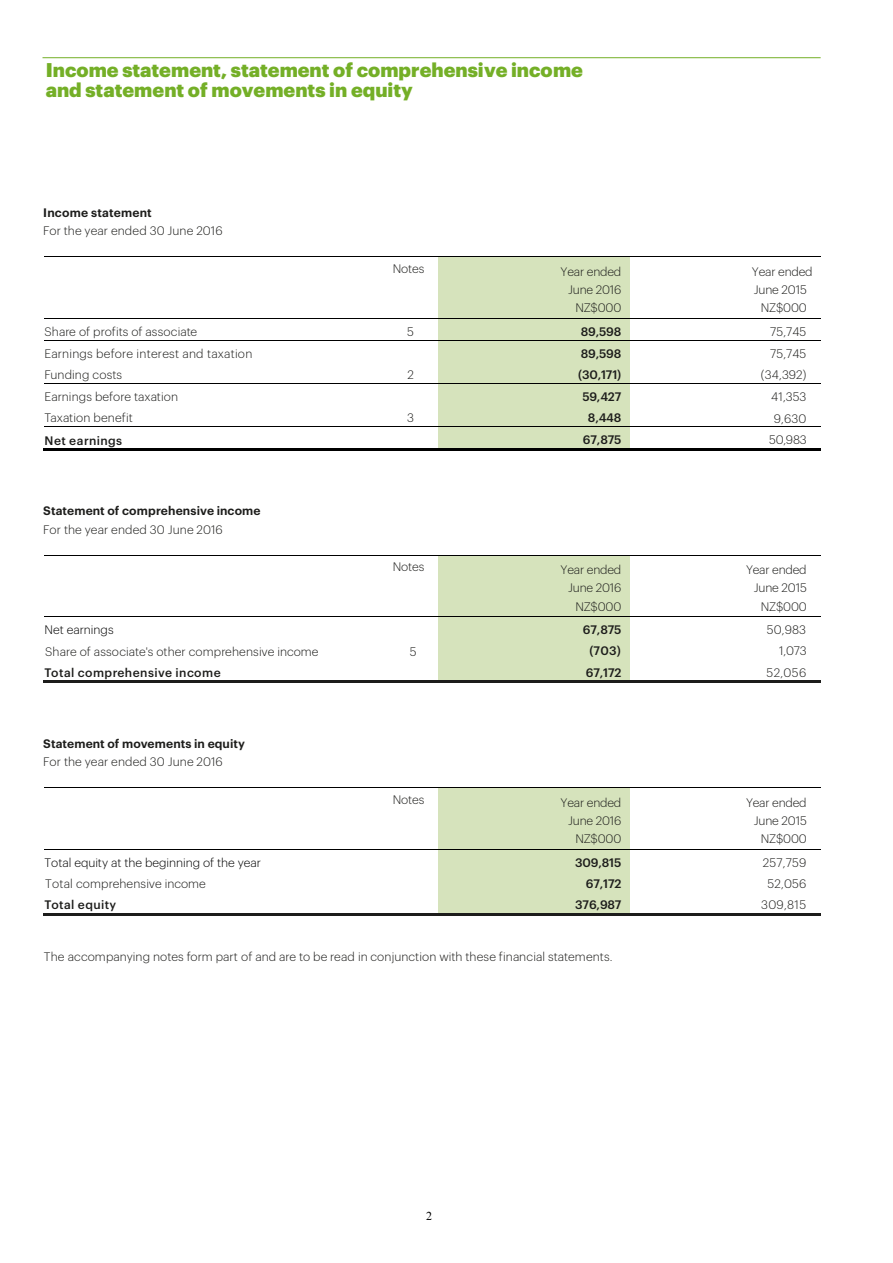
<style>
.page{position:relative;width:893px;height:1263px;background:#fff}
.page>*{position:absolute;margin:0;border:0;box-sizing:border-box;transform-origin:0 0}
.t1{font:900 19.5px/19.8px "Graphik";color:#74af27}
.t2{font:300 12px "Graphik";letter-spacing:.005em;color:#1d1d1b}
.t3{font:300 12px/18.3px "Graphik";letter-spacing:-.015em;color:#1d1d1b;text-align:right}
.t4{font:500 12px "Graphik";letter-spacing:.015em;color:#1d1d1b}
.t5{font:600 12px "Graphik";letter-spacing:.01em;color:#1d1d1b}
.t6{font:300 12px "Graphik";color:#000}
.t7{font:500 12px "Graphik";letter-spacing:.035em;color:#1d1d1b}
.t8{font:12px "Times New Roman";color:#000}
</style>
<div class="page">
<hr style="left:43px;top:57px;width:778px;height:1px;background:#74af27">
<div style="left:438px;top:257px;width:191px;height:61px;background:#d6e3bc"></div>
<hr style="left:44px;top:256px;width:394px;height:1px;background:#000">
<hr style="left:439px;top:256px;width:190px;height:1px;background:#000">
<hr style="left:630px;top:256px;width:190px;height:1px;background:#000">
<div style="left:438px;top:318px;width:191px;height:22px;background:#d6e3bc"></div>
<hr style="left:44px;top:318px;width:319px;height:1px;background:#000">
<hr style="left:364px;top:318px;width:74px;height:1px;background:#000">
<hr style="left:439px;top:318px;width:190px;height:1px;background:#000">
<hr style="left:630px;top:318px;width:190px;height:1px;background:#000">
<div style="left:438px;top:340px;width:191px;height:22px;background:#d6e3bc"></div>
<hr style="left:44px;top:340px;width:319px;height:1px;background:#000">
<hr style="left:364px;top:340px;width:74px;height:1px;background:#000">
<hr style="left:439px;top:340px;width:190px;height:1px;background:#000">
<hr style="left:630px;top:340px;width:190px;height:1px;background:#000">
<div style="left:438px;top:362px;width:191px;height:21px;background:#d6e3bc"></div>
<div style="left:438px;top:384px;width:191px;height:21px;background:#d6e3bc"></div>
<hr style="left:44px;top:383px;width:319px;height:1px;background:#000">
<hr style="left:364px;top:383px;width:74px;height:1px;background:#000">
<hr style="left:439px;top:383px;width:190px;height:1px;background:#000">
<hr style="left:630px;top:383px;width:190px;height:1px;background:#000">
<div style="left:438px;top:405px;width:191px;height:21px;background:#d6e3bc"></div>
<div style="left:438px;top:427px;width:191px;height:21px;background:#d6e3bc"></div>
<hr style="left:44px;top:426px;width:319px;height:1px;background:#000">
<hr style="left:364px;top:426px;width:74px;height:1px;background:#000">
<hr style="left:439px;top:426px;width:190px;height:1px;background:#000">
<hr style="left:630px;top:426px;width:190px;height:1px;background:#000">
<hr style="left:43px;top:448px;width:320px;height:2px;background:#000">
<hr style="left:364px;top:448px;width:74px;height:2px;background:#000">
<hr style="left:439px;top:448px;width:190px;height:2px;background:#000">
<hr style="left:630px;top:448px;width:190px;height:2px;background:#000">
<div style="left:438px;top:555px;width:191px;height:61px;background:#d6e3bc"></div>
<hr style="left:44px;top:555px;width:394px;height:1px;background:#000">
<hr style="left:439px;top:555px;width:190px;height:1px;background:#000">
<hr style="left:630px;top:555px;width:190px;height:1px;background:#000">
<div style="left:438px;top:617px;width:191px;height:21px;background:#d6e3bc"></div>
<hr style="left:44px;top:616px;width:394px;height:1px;background:#000">
<hr style="left:439px;top:616px;width:190px;height:1px;background:#000">
<hr style="left:630px;top:616px;width:190px;height:1px;background:#000">
<div style="left:438px;top:638px;width:191px;height:21px;background:#d6e3bc"></div>
<div style="left:438px;top:659px;width:191px;height:22px;background:#d6e3bc"></div>
<hr style="left:43px;top:681px;width:395px;height:2px;background:#1d1d1b">
<hr style="left:439px;top:681px;width:190px;height:2px;background:#1d1d1b">
<hr style="left:630px;top:681px;width:190px;height:2px;background:#1d1d1b">
<div style="left:438px;top:788px;width:191px;height:61px;background:#d6e3bc"></div>
<hr style="left:44px;top:787px;width:394px;height:1px;background:#000">
<hr style="left:439px;top:787px;width:190px;height:1px;background:#000">
<hr style="left:630px;top:787px;width:190px;height:1px;background:#000">
<div style="left:438px;top:849px;width:191px;height:22px;background:#d6e3bc"></div>
<hr style="left:44px;top:849px;width:394px;height:1px;background:#000">
<hr style="left:439px;top:849px;width:190px;height:1px;background:#000">
<hr style="left:630px;top:849px;width:190px;height:1px;background:#000">
<div style="left:438px;top:871px;width:191px;height:21px;background:#d6e3bc"></div>
<div style="left:438px;top:892px;width:191px;height:21px;background:#d6e3bc"></div>
<hr style="left:43px;top:913px;width:395px;height:2px;background:#1d1d1b">
<hr style="left:439px;top:913px;width:190px;height:2px;background:#1d1d1b">
<hr style="left:630px;top:913px;width:190px;height:2px;background:#1d1d1b">
<h1 class="t1" style="left:46px;top:59px;width:539px">Income statement, statement of comprehensive income and statement of movements in equity</h1>
<p class="t5" style="left:43px;top:203px;width:110px">Income statement</p>
<p class="t2" style="left:43px;top:222px;width:181px">For the year ended 30 June 2016</p>
<p class="t2" style="left:393px;top:259px;width:33px">Notes</p>
<p class="t3" style="left:561px;top:261px;width:62px">Year ended<br>June 2016<br>NZ$000</p>
<p class="t3" style="left:752px;top:261px;width:62px;text-align:center">Year ended<br>June 2015<br>NZ$000</p>
<p class="t2" style="left:44px;top:323px;width:154px">Share of profits of associate</p>
<p class="t2" style="left:407px;top:323px;width:8px">5</p>
<p class="t4" style="left:581px;top:322px;width:42px">89,598</p>
<p class="t2" style="left:770px;top:322px;width:38px">75,745</p>
<p class="t2" style="left:44px;top:345px;width:209px">Earnings before interest and taxation</p>
<p class="t4" style="left:581px;top:344px;width:42px">89,598</p>
<p class="t2" style="left:770px;top:345px;width:38px">75,745</p>
<p class="t2" style="left:44px;top:366px;width:79px">Funding costs</p>
<p class="t2" style="left:407px;top:366px;width:8px">2</p>
<p class="t4" style="left:578px;top:365px;width:45px">(30,171)</p>
<p class="t2" style="left:761px;top:366px;width:47px">(34,392)</p>
<p class="t2" style="left:44px;top:388px;width:135px">Earnings before taxation</p>
<p class="t4" style="left:582px;top:387px;width:40px">59,427</p>
<p class="t2" style="left:771px;top:388px;width:37px">41,353</p>
<p class="t2" style="left:44px;top:409px;width:90px">Taxation benefit</p>
<p class="t2" style="left:407px;top:409px;width:8px">3</p>
<p class="t4" style="left:588px;top:409px;width:35px">8,448</p>
<p class="t2" style="left:774px;top:409px;width:34px">9,630</p>
<p class="t7" style="left:44px;top:431px;width:79px">Net earnings</p>
<p class="t4" style="left:583px;top:431px;width:40px">67,875</p>
<p class="t2" style="left:769px;top:431px;width:39px">50,983</p>
<p class="t5" style="left:43px;top:502px;width:219px">Statement of comprehensive income</p>
<p class="t2" style="left:43px;top:521px;width:181px">For the year ended 30 June 2016</p>
<p class="t2" style="left:393px;top:558px;width:33px">Notes</p>
<p class="t3" style="left:561px;top:560px;width:62px">Year ended<br>June 2016<br>NZ$000</p>
<p class="t3" style="left:746px;top:560px;width:62px">Year ended<br>June 2015<br>NZ$000</p>
<p class="t6" style="left:44px;top:621px;width:71px">Net earnings</p>
<p class="t4" style="left:583px;top:621px;width:40px">67,875</p>
<p class="t2" style="left:767px;top:621px;width:41px">50,983</p>
<p class="t2" style="left:45px;top:642px;width:275px">Share of associate's other comprehensive income</p>
<p class="t2" style="left:410px;top:642px;width:8px">5</p>
<p class="t4" style="left:589px;top:642px;width:33px">(703)</p>
<p class="t2" style="left:779px;top:642px;width:29px">1,073</p>
<p class="t4" style="left:44px;top:663px;width:178px">Total comprehensive income</p>
<p class="t4" style="left:586px;top:663px;width:37px">67,172</p>
<p class="t2" style="left:766px;top:663px;width:41px">52,056</p>
<p class="t5" style="left:43px;top:734px;width:203px">Statement of movements in equity</p>
<p class="t2" style="left:43px;top:753px;width:181px">For the year ended 30 June 2016</p>
<p class="t2" style="left:393px;top:790px;width:33px">Notes</p>
<p class="t3" style="left:561px;top:792px;width:62px">Year ended<br>June 2016<br>NZ$000</p>
<p class="t3" style="left:746px;top:792px;width:62px">Year ended<br>June 2015<br>NZ$000</p>
<p class="t6" style="left:44px;top:853px;width:218px">Total equity at the beginning of the year</p>
<p class="t4" style="left:575px;top:853px;width:48px">309,815</p>
<p class="t2" style="left:763px;top:853px;width:45px">257,759</p>
<p class="t2" style="left:45px;top:875px;width:162px">Total comprehensive income</p>
<p class="t4" style="left:586px;top:874px;width:37px">67,172</p>
<p class="t2" style="left:767px;top:875px;width:40px">52,056</p>
<p class="t7" style="left:44px;top:896px;width:73px">Total equity</p>
<p class="t4" style="left:575px;top:896px;width:48px">376,987</p>
<p class="t2" style="left:761px;top:896px;width:47px">309,815</p>
<p class="t2" style="left:44px;top:948px;width:570px">The accompanying notes form part of and are to be read in conjunction with these financial statements.</p>
<p class="t8" style="left:426px;top:1207px;width:8px">2</p>
</div>
